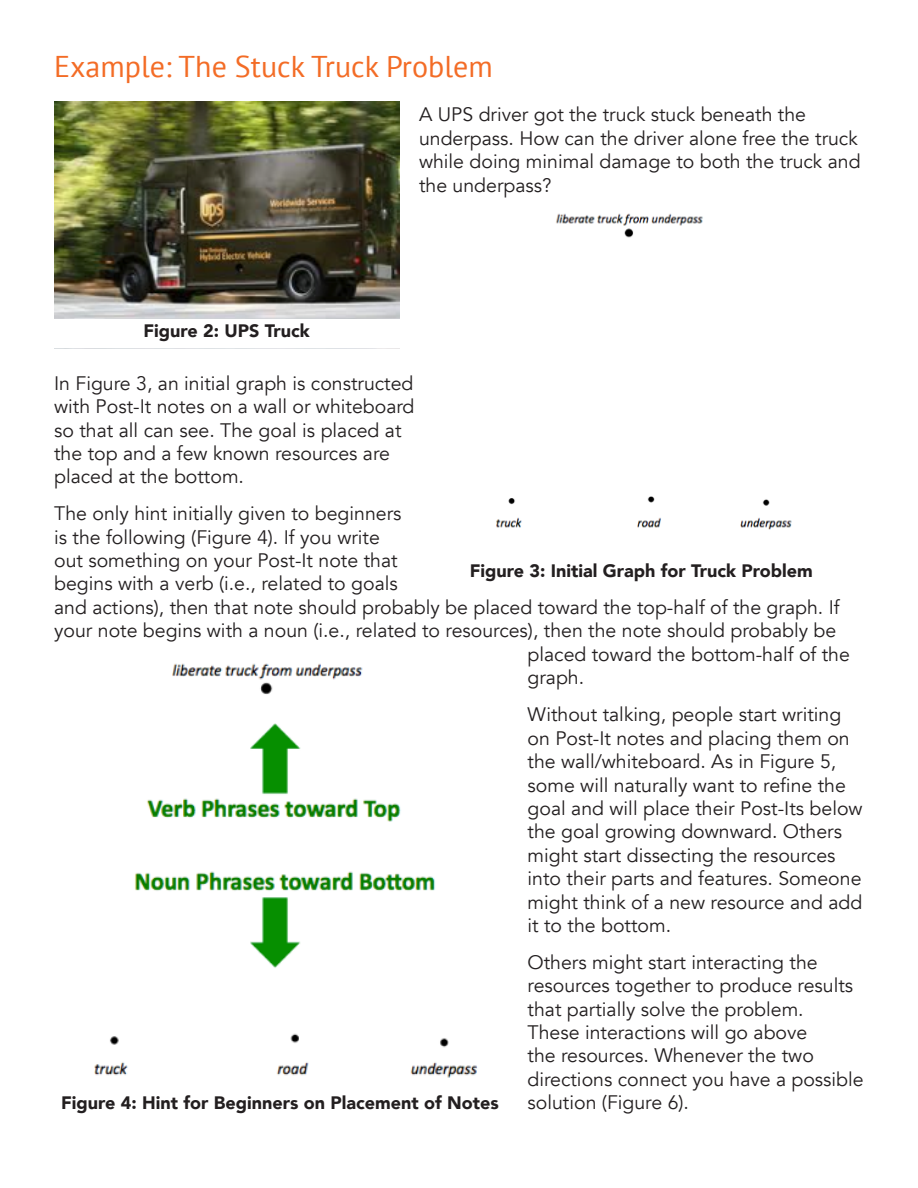
<style>
.page{position:relative;width:918px;height:1188px;background:#fff}
.page>*{position:absolute;margin:0;border:0;box-sizing:border-box;transform-origin:0 0}
.t1{font:30px "PT Sans";color:#f36c26}
.t2{font:19.5px/23.4px "Avenir";color:#231f20}
.t3{font:900 18px "Avenir";color:#231f20}
</style>
<div class="page">
<img style="left:496px;top:213px;width:296px;height:317px">
<img style="left:54px;top:102px;width:346px;height:217px">
<img style="left:94px;top:663px;width:384px;height:415px">
<p class="t1" style="left:54px;top:47px;width:440px">Example: The Stuck Truck Problem</p>
<p class="t2" style="left:419px;top:103px;width:443px">A UPS driver got the truck stuck beneath the underpass. How can the driver alone free the truck while doing minimal damage to both the truck and the underpass?</p>
<p class="t3" style="left:144px;top:316px;width:168px">Figure 2: UPS Truck</p>
<p class="t2" style="left:54px;top:372px;width:362px">In Figure 3, an initial graph is constructed with Post-It notes on a wall or whiteboard so that all can see. The goal is placed at the top and a few known resources are placed at the bottom.</p>
<p class="t2" style="left:54px;top:502px;width:349px">The only hint initially given to beginners</p>
<p class="t2" style="left:54px;top:526px;width:327px">is the following (Figure 4). If you write</p>
<p class="t2" style="left:54px;top:549px;width:345px">out something on your Post-It note that</p>
<p class="t2" style="left:54px;top:572px;width:345px">begins with a verb (i.e., related to goals</p>
<p class="t2" style="left:54px;top:596px;width:787px">and actions), then that note should probably be placed toward the top-half of the graph. If</p>
<p class="t2" style="left:54px;top:619px;width:784px">your note begins with a noun (i.e., related to resources), then the note should probably be</p>
<p class="t2" style="left:528px;top:643px;width:324px">placed toward the bottom-half of the</p>
<p class="t2" style="left:528px;top:666px;width:58px">graph.</p>
<p class="t2" style="left:528px;top:703px;width:337px">Without talking, people start writing on Post-It notes and placing them on the wall/whiteboard. As in Figure 5, some will naturally want to refine the goal and will place their Post-Its below the goal growing downward. Others might start dissecting the resources into their parts and features. Someone might think of a new resource and add it to the bottom.</p>
<p class="t2" style="left:528px;top:951px;width:338px">Others might start interacting the resources together to produce results that partially solve the problem.<br>These interactions will go above<br>the resources. Whenever the two directions connect you have a possible</p>
<p class="t3" style="left:61px;top:1087px;width:439px">Figure 4: Hint for Beginners on Placement of Notes</p>
<p class="t2" style="left:528px;top:1091px;width:163px">solution (Figure 6).</p>
<p class="t3" style="left:470px;top:555px;width:344px">Figure 3: Initial Graph for Truck Problem</p>
</div>
